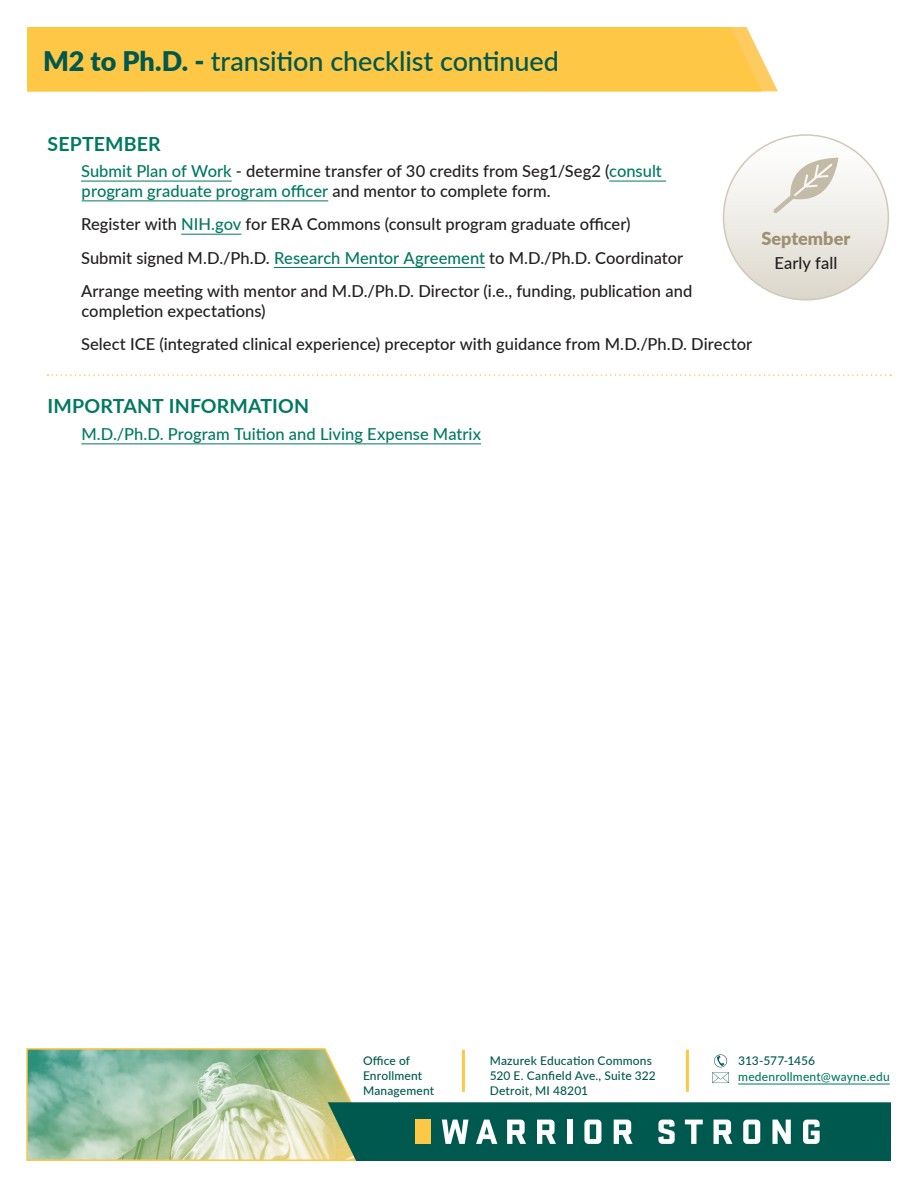
<style>
.page{position:relative;width:918px;height:1188px;background:#fff}
.page>*{position:absolute;margin:0;border:0;box-sizing:border-box;transform-origin:0 0}
.t1{font:500 27px "Lato";letter-spacing:-.005em;color:#00584e}
.sub_section{font:700 19.5px "Lato";letter-spacing:.01em;color:#007961}
.indent_paragraph{font:900 18px "Lato";color:#9e9172}
.indent_paragraph-2{font:500 16.5px/19.8px "Lato";letter-spacing:.005em;color:#231f20}
.indent_paragraph-3{font:500 16.5px "Lato";color:#007961}
.t2{font:500 12px/15px "Lato";letter-spacing:.015em;color:#00594e}
.t3{font:500 12px "Lato";letter-spacing:.015em;color:#007961}
.t4{font:500 12px "Lato";letter-spacing:-.005em;color:#00594e}
.s1{font-weight:900}
.s2{color:#007961}
</style>
<div class="page">
<svg style="left:762px;top:59px;width:16px;height:32px"></svg>
<div style="left:27px;top:27px;width:735px;height:65px;background:#fec745"></div>
<svg style="left:26px;top:1048px;width:865px;height:113px"></svg>
<hr style="left:738px;top:1084px;width:152px;height:1px;background:#007961">
<hr style="left:81px;top:181px;width:151px;height:1px;background:#007961">
<hr style="left:609px;top:181px;width:57px;height:1px;background:#007961">
<hr style="left:82px;top:200px;width:246px;height:1px;background:#007961">
<hr style="left:181px;top:234px;width:60px;height:1px;background:#007961">
<hr style="left:274px;top:267px;width:211px;height:1px;background:#007961">
<hr style="left:81px;top:443px;width:400px;height:1px;background:#007961">
<svg style="left:48px;top:374px;width:843px;height:2px"></svg>
<div style="left:724px;top:135px;width:164px;height:165px;background:linear-gradient(to bottom,#fff,#dcd8cc);border-radius:50%"></div>
<svg style="left:773px;top:158px;width:65px;height:55px"></svg>
<p class="t1" style="left:43px;top:41px;width:518px"><span class="s1">M2 to Ph.D. -</span> transition checklist continued</p>
<p class="sub_section" style="left:47px;top:129px;width:115px">SEPTEMBER</p>
<p class="indent_paragraph-2" style="left:81px;top:161px;width:582px"><span class="s2">Submit Plan of Work</span> - determine transfer of 30 credits from Seg1/Seg2 (<span class="s2">consult program graduate program officer</span> and mentor to complete form.</p>
<p class="indent_paragraph-2" style="left:81px;top:214px;width:551px">Register with <span class="s2">NIH.gov</span> for ERA Commons (consult program graduate officer)</p>
<p class="indent_paragraph-2" style="left:81px;top:247px;width:604px">Submit signed M.D./Ph.D. <span class="s2">Research Mentor Agreement</span> to M.D./Ph.D. Coordinator</p>
<p class="indent_paragraph-2" style="left:81px;top:280px;width:613px">Arrange meeting with mentor and M.D./Ph.D. Director (i.e., funding, publication and completion expectations)</p>
<p class="indent_paragraph-2" style="left:81px;top:333px;width:673px">Select ICE (integrated clinical experience) preceptor with guidance from M.D./Ph.D. Director</p>
<p class="indent_paragraph" style="left:762px;top:225px;width:90px">September</p>
<p class="indent_paragraph-2" style="left:774px;top:252px;width:64px">Early fall</p>
<p class="sub_section" style="left:48px;top:392px;width:263px">IMPORTANT INFORMATION</p>
<p class="indent_paragraph-3" style="left:81px;top:422px;width:401px">M.D./Ph.D. Program Tuition and Living Expense Matrix</p>
<p class="t2" style="left:363px;top:1052px;width:73px">Office of<br>Enrollment<br>Management</p>
<p class="t2" style="left:490px;top:1052px;width:168px">Mazurek Education Commons<br>520 E. Canfield Ave., Suite 322<br>Detroit, MI 48201</p>
<p class="t4" style="left:738px;top:1052px;width:78px">313-577-1456</p>
<p class="t3" style="left:738px;top:1068px;width:153px">medenrollment@wayne.edu</p>
</div>
